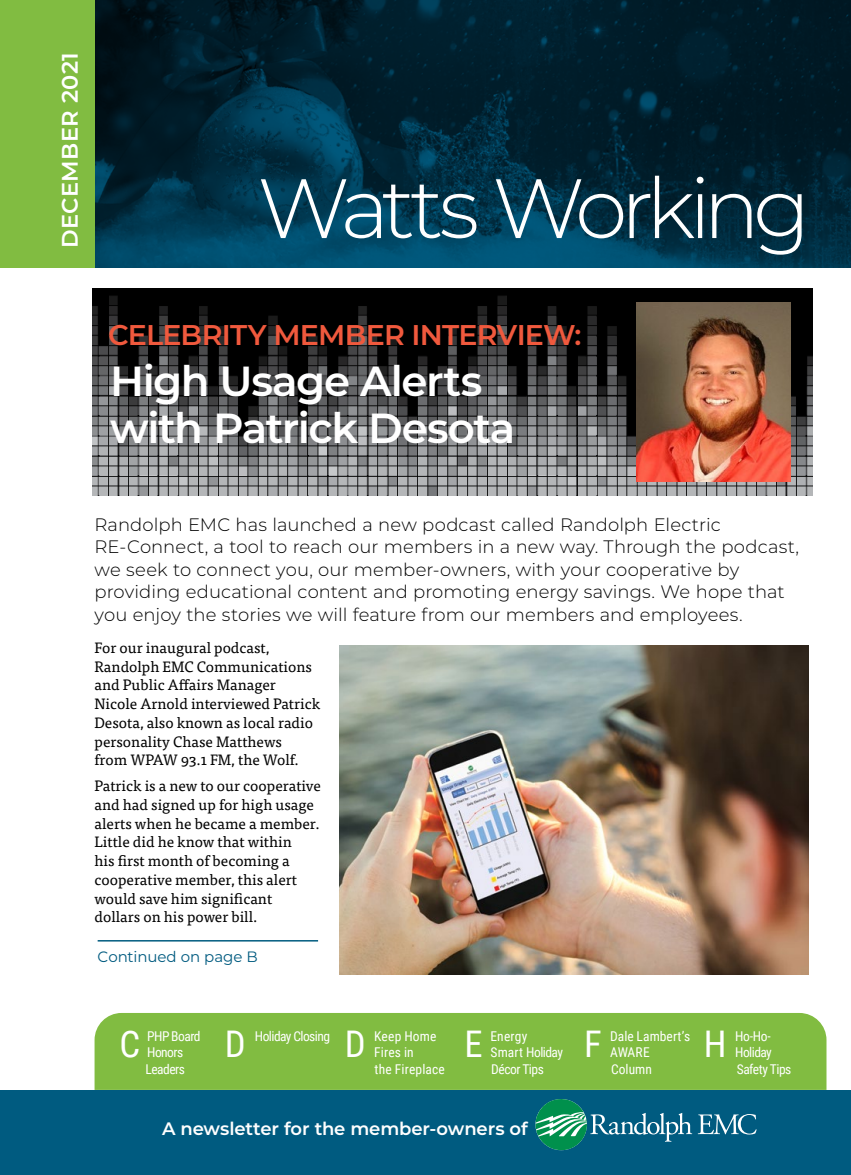
<style>
.page{position:relative;width:851px;height:1175px;background:#fff}
.page>*{position:absolute;margin:0;border:0;box-sizing:border-box;transform-origin:0 0}
.t1{font:300 84px "Montserrat";letter-spacing:-.085em;color:#fff}
.h1_no-space{font:600 42px/46.5px "Montserrat";letter-spacing:-.035em;color:#fff}
.toc-text{font:36.75px "Roboto Condensed";color:#fff}
.h1_no-space-2{font:600 28.5px "Montserrat";letter-spacing:-.03em;color:#f0593d}
.t2{font:600 22.5px "Montserrat";letter-spacing:.015em;color:#fff}
.p_intro{font:300 18px/22.5px "Montserrat";letter-spacing:.005em;color:#000}
.t3{font:600 18px "Montserrat";letter-spacing:-.005em;color:#fff}
.t4{font:15px/18.8px "Tisa Pro";color:#000}
.p_continued1{font:15px "Montserrat";letter-spacing:-.005em;color:#005b80}
.toc-text-2{font:13.5px/16.5px "Roboto Condensed";letter-spacing:-.03em;color:#fff}
.toc-text-3{font:13.5px/16.5px "Roboto Condensed";letter-spacing:.015em;color:#fff}
.toc-text-4{font:13.5px/16.5px "Roboto Condensed";letter-spacing:.005em;color:#fff}
</style>
<div class="page">
<svg style="left:94px;top:0;width:756px;height:268px;background:#00293b"></svg>
<div style="left:0;top:1089px;width:850px;height:85px;background:#005b80"></div>
<div style="left:94px;top:1013px;width:732px;height:76px;background:#81bc41"></div>
<hr style="left:98px;top:940px;width:220px;height:1px;background:#005b80">
<img style="left:339px;top:645px;width:469px;height:329px">
<img style="left:92px;top:288px;width:721px;height:207px">
<img style="left:636px;top:303px;width:154px;height:178px">
<div style="left:0;top:0;width:94px;height:268px;background:#81bc41"></div>
<svg style="left:535px;top:1099px;width:221px;height:51px"></svg>
<h3 class="t2" style="left:54px;top:248px;width:197px;rotate:-90deg">DECEMBER 2021</h3>
<h1 class="t1" style="left:257px;top:151px;width:554px">Watts Working</h1>
<p class="h1_no-space-2" style="left:108px;top:314px;width:475px">CELEBRITY MEMBER INTERVIEW:</p>
<p class="h1_no-space" style="left:110px;top:356px;width:406px">High Usage Alerts with Patrick Desota</p>
<p class="p_intro" style="left:94px;top:512px;width:706px">Randolph EMC has launched a new podcast called Randolph Electric RE-Connect, a tool to reach our members in a new way. Through the podcast, we seek to connect you, our member-owners, with your cooperative by providing educational content and promoting energy savings. We hope that you enjoy the stories we will feature from our members and employees.</p>
<p class="t4" style="left:94px;top:637px;width:227px">For our inaugural podcast,<br>Randolph EMC Communications and Public Affairs Manager<br>Nicole Arnold interviewed Patrick<br>Desota, also known as local radio personality Chase Matthews<br>from WPAW 93.1 FM, the Wolf.</p>
<p class="t4" style="left:94px;top:775px;width:228px">Patrick is a new to our cooperative and had signed up for high usage alerts when he became a member.<br>Little did he know that within<br>his first month of becoming a cooperative member, this alert would save him significant dollars on his power bill.</p>
<p class="p_continued1" style="left:98px;top:946px;width:161px">Continued on page B</p>
<p class="toc-text" style="left:119px;top:1018px;width:22px">C</p>
<p class="toc-text-2" style="left:146px;top:1027px;width:57px">PHP Board<br>Honors<br>Leaders</p>
<p class="toc-text" style="left:225px;top:1018px;width:22px">D</p>
<p class="toc-text-2" style="left:255px;top:1027px;width:77px">Holiday Closing</p>
<p class="toc-text" style="left:345px;top:1018px;width:22px">D</p>
<p class="toc-text-3" style="left:374px;top:1027px;width:72px">Keep Home<br>Fires in<br>the Fireplace</p>
<p class="toc-text" style="left:464px;top:1018px;width:20px">E</p>
<p class="toc-text-2" style="left:490px;top:1027px;width:74px">Energy<br>Smart Holiday<br>Décor Tips</p>
<p class="toc-text" style="left:584px;top:1018px;width:19px">F</p>
<p class="toc-text-4" style="left:610px;top:1027px;width:81px">Dale Lambert’s<br>AWARE<br>Column</p>
<p class="toc-text" style="left:704px;top:1018px;width:24px">H</p>
<p class="toc-text-2" style="left:735px;top:1027px;width:58px">Ho-Ho-<br>Holiday<br>Safety Tips</p>
<p class="t3" style="left:162px;top:1115px;width:367px">A newsletter for the member-owners of</p>
</div>
